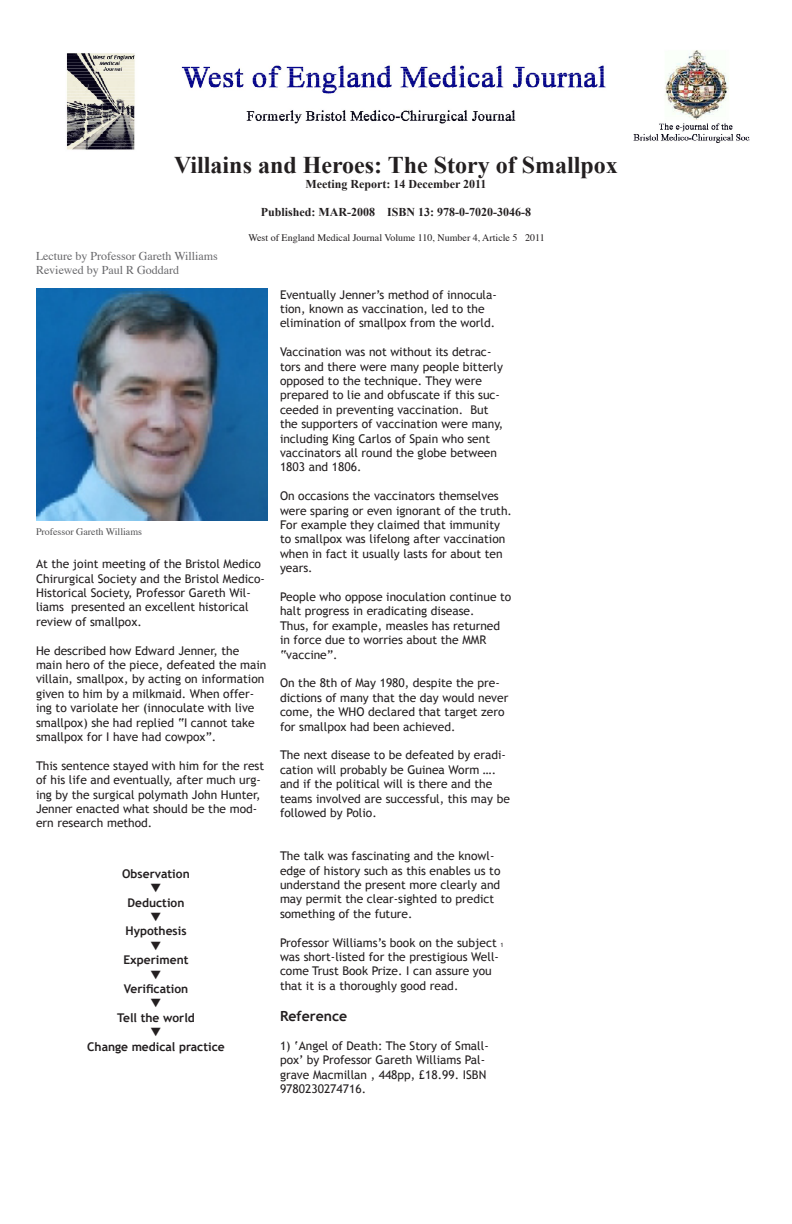
<style>
.page{position:relative;width:792px;height:1224px;background:#fff}
.page>*{position:absolute;margin:0;border:0;box-sizing:border-box;transform-origin:0 0}
.Main_text_paragraph{font:700 24px "Times New Roman";color:#231f20}
.Main_text_paragraph-2{font:700 14px "Trebuchet MS";color:#231f20}
.Main_text_paragraph-3{font:12px/14.4px "Trebuchet MS";color:#231f20}
.Main_text_paragraph-4{font:700 12px "Trebuchet MS";color:#231f20}
.Main_text_paragraph-5{font:700 12px "Times New Roman";color:#231f20}
.Main_text_paragraph-6{font:12px "Times";color:#67676a}
.Main_text_paragraph-7{font:10px "Times";color:#231f20}
.Main_text_paragraph-8{font:10px "Times";color:#545456}
.s1{font-size:6px}
</style>
<div class="page">
<img style="left:66px;top:50px;width:684px;height:100px">
<img style="left:36px;top:289px;width:232px;height:232px">
<p class="Main_text_paragraph" style="left:174px;top:151px;width:445px">Villains and Heroes: The Story of Smallpox</p>
<p class="Main_text_paragraph-5" style="left:305px;top:177px;width:183px">Meeting Report: 14 December 2011</p>
<p class="Main_text_paragraph-5" style="left:261px;top:205px;width:272px">Published: MAR-2008 ISBN 13: 978-0-7020-3046-8</p>
<p class="Main_text_paragraph-6" style="left:36px;top:244px;width:183px">Lecture by Professor Gareth Williams</p>
<p class="Main_text_paragraph-6" style="left:36px;top:259px;width:145px">Reviewed by Paul R Goddard</p>
<p class="Main_text_paragraph-7" style="left:249px;top:228px;width:298px">West of England Medical Journal Volume 110, Number 4, Article 5 2011</p>
<p class="Main_text_paragraph-8" style="left:36px;top:522px;width:108px">Professor Gareth Williams</p>
<p class="Main_text_paragraph-3" style="left:36px;top:557px;width:230px">At the joint meeting of the Bristol Medico Chirurgical Society and the Bristol Medico-Historical Society, Professor Gareth Wil&shy;liams presented an excellent historical review of smallpox.</p>
<p class="Main_text_paragraph-3" style="left:36px;top:643px;width:232px">He described how Edward Jenner, the main hero of the piece, defeated the main villain, smallpox, by acting on information given to him by a milkmaid. When offer&shy;ing to variolate her (innoculate with live smallpox) she had replied “I cannot take smallpox for I have had cowpox”.</p>
<p class="Main_text_paragraph-3" style="left:36px;top:759px;width:230px">This sentence stayed with him for the rest of his life and eventually, after much urg&shy;ing by the surgical polymath John Hunter, Jenner enacted what should be the mod&shy;ern research method.</p>
<p class="Main_text_paragraph-4" style="left:122px;top:866px;width:69px">Observation</p>
<p class="Main_text_paragraph-4" style="left:127px;top:895px;width:59px">Deduction</p>
<p class="Main_text_paragraph-4" style="left:125px;top:924px;width:63px">Hypothesis</p>
<p class="Main_text_paragraph-4" style="left:123px;top:952px;width:67px">Experiment</p>
<p class="Main_text_paragraph-4" style="left:124px;top:981px;width:66px">Verification</p>
<p class="Main_text_paragraph-4" style="left:117px;top:1010px;width:79px">Tell the world</p>
<p class="Main_text_paragraph-4" style="left:87px;top:1039px;width:139px">Change medical practice</p>
<p class="Main_text_paragraph-3" style="left:280px;top:287px;width:218px">Eventually Jenner’s method of innocula&shy;tion, known as vaccination, led to the elimination of smallpox from the world.</p>
<p class="Main_text_paragraph-3" style="left:280px;top:345px;width:225px">Vaccination was not without its detrac&shy;tors and there were many people bitterly opposed to the technique. They were prepared to lie and obfuscate if this suc&shy;ceeded in preventing vaccination. But the supporters of vaccination were many, including King Carlos of Spain who sent vaccinators all round the globe between 1803 and 1806.</p>
<p class="Main_text_paragraph-3" style="left:280px;top:489px;width:233px">On occasions the vaccinators themselves were sparing or even ignorant of the truth.<br>For example they claimed that immunity to smallpox was lifelong after vaccination when in fact it usually lasts for about ten years.</p>
<p class="Main_text_paragraph-3" style="left:280px;top:590px;width:233px">People who oppose inoculation continue to halt progress in eradicating disease.</p>
<p class="Main_text_paragraph-3" style="left:280px;top:618px;width:222px">Thus, for example, measles has returned in force due to worries about the MMR “vaccine”.</p>
<p class="Main_text_paragraph-3" style="left:280px;top:676px;width:230px">On the 8th of May 1980, despite the pre&shy;dictions of many that the day would never come, the WHO declared that target zero for smallpox had been achieved.</p>
<p class="Main_text_paragraph-3" style="left:280px;top:748px;width:232px">The next disease to be defeated by eradi&shy;cation will probably be Guinea Worm …. and if the political will is there and the teams involved are successful, this may be followed by Polio.</p>
<p class="Main_text_paragraph-3" style="left:280px;top:849px;width:222px">The talk was fascinating and the knowl&shy;edge of history such as this enables us to understand the present more clearly and may permit the clear-sighted to predict something of the future.</p>
<p class="Main_text_paragraph-3" style="left:280px;top:935px;width:225px">Professor Williams’s book on the subject <span class="s1">1 </span>was short-listed for the prestigious Well&shy;come Trust Book Prize. I can assure you that it is a thoroughly good read.</p>
<p class="Main_text_paragraph-2" style="left:280px;top:1007px;width:69px">Reference</p>
<p class="Main_text_paragraph-3" style="left:280px;top:1038px;width:210px">1) ‘Angel of Death: The Story of Small&shy;pox’ by Professor Gareth Williams Pal&shy;grave Macmillan , 448pp, £18.99. ISBN<br>9780230274716.</p>
</div>
